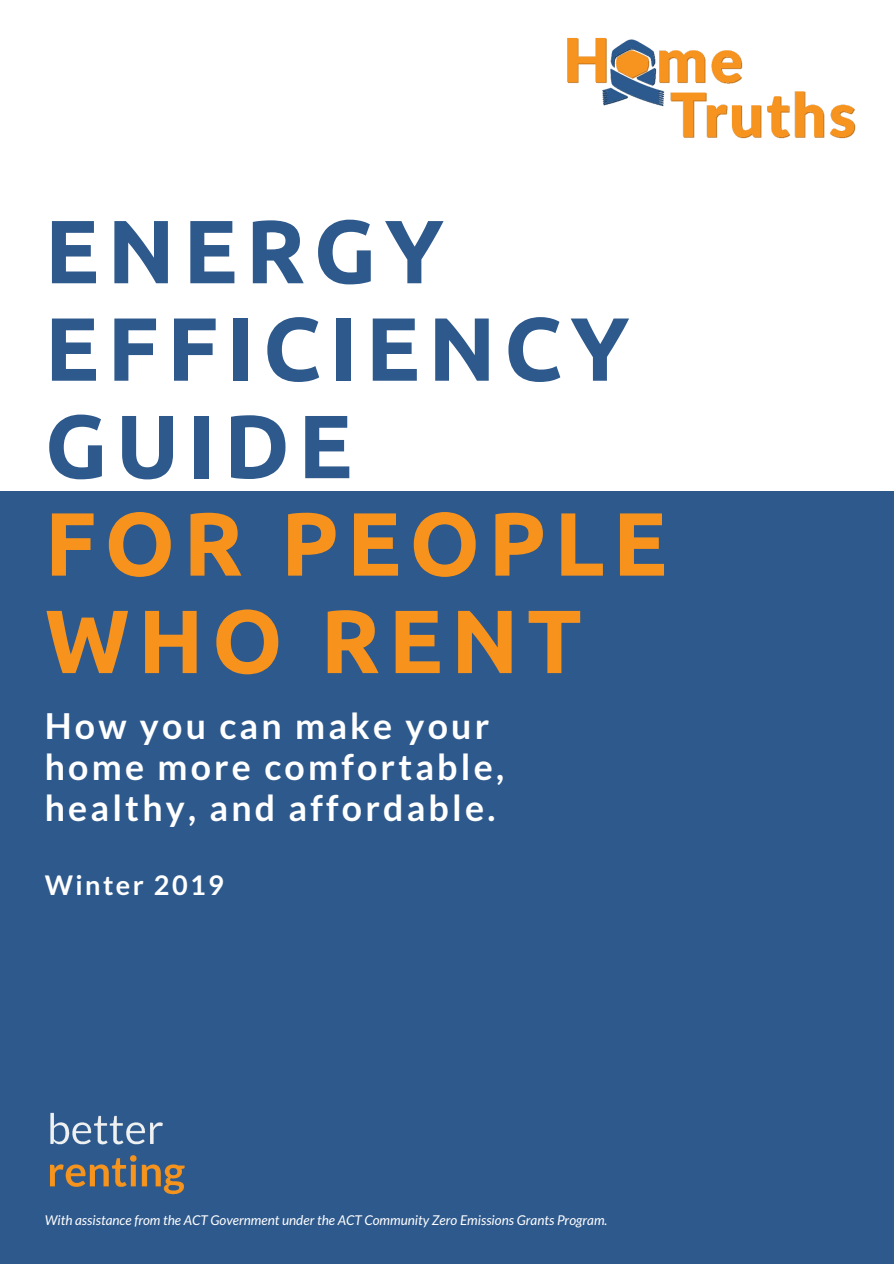
<style>
.page{position:relative;width:894px;height:1264px;background:#fff}
.page>*{position:absolute;margin:0;border:0;box-sizing:border-box;transform-origin:0 0}
.t1{font:700 89.7px/97.4px "Ubuntu";letter-spacing:.09em;color:#2e598c}
.t2{font:700 89.7px/97.4px "Ubuntu";letter-spacing:.09em;color:#f7931c}
.t3{font:700 35.7px/41px "Lato";letter-spacing:.09em;color:#fff}
.t4{font:700 27px "Lato";letter-spacing:.09em;color:#fff}
.t5{font:italic 13.5px "Lato";color:#fff}
</style>
<div class="page">
<div style="left:0;top:491px;width:893px;height:772px;background:#2e598c"></div>
<img style="left:50px;top:1112px;width:135px;height:83px">
<img style="left:567px;top:38px;width:289px;height:101px">
<h1 class="t1" style="left:45px;top:201px;width:586px">ENERGY<br>EFFICIENCY<br>GUIDE</h1>
<h1 class="t2" style="left:45px;top:493px;width:623px">FOR PEOPLE<br>WHO RENT</h1>
<h2 class="t3" style="left:45px;top:705px;width:460px">How you can make your home more comfortable, healthy, and affordable.</h2>
<h3 class="t4" style="left:45px;top:868px;width:181px">Winter 2019</h3>
<p class="t5" style="left:45px;top:1211px;width:564px">With assistance from the ACT Government under the ACT Community Zero Emissions Grants Program.</p>
</div>
